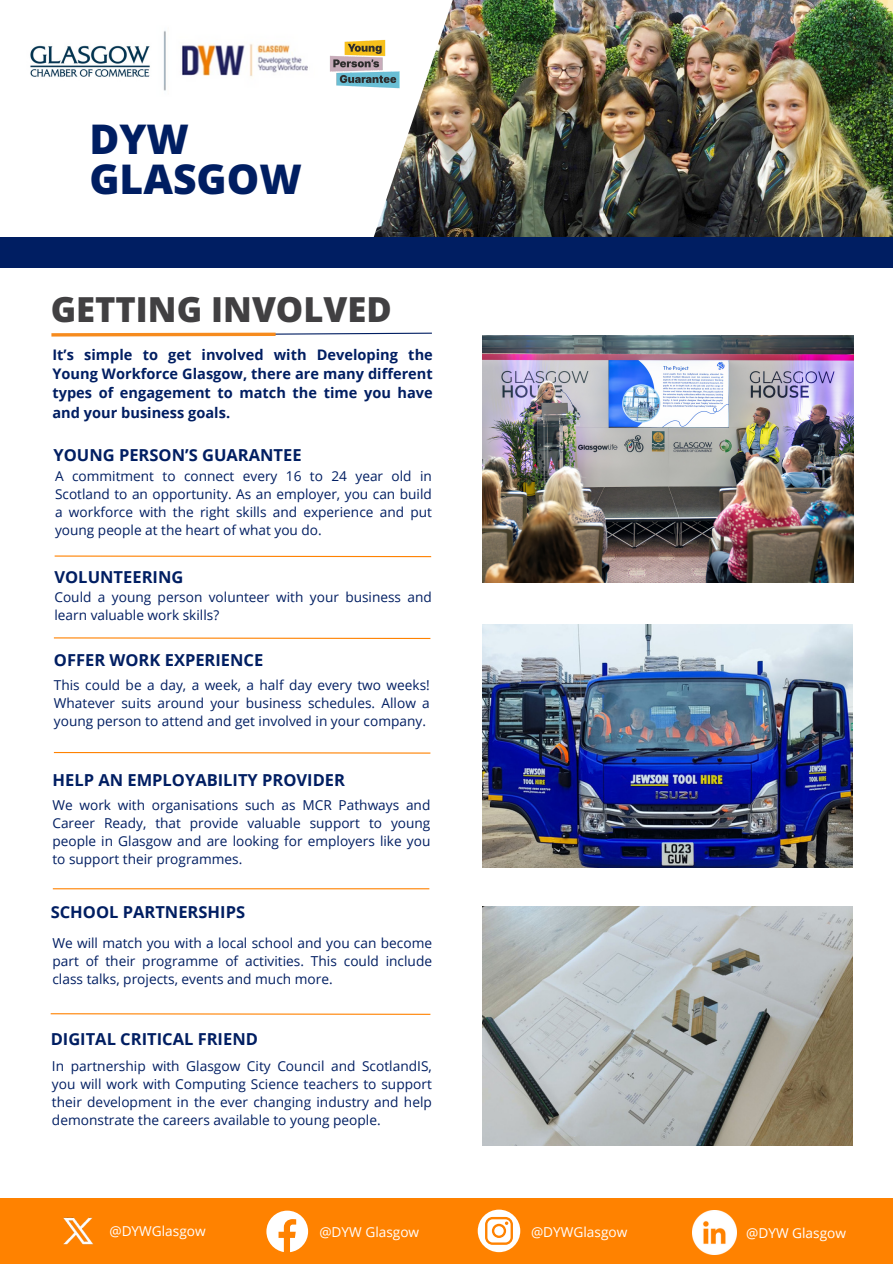
<style>
.page{position:relative;width:893px;height:1264px;background:#fff}
.page>*{position:absolute;margin:0;border:0;box-sizing:border-box;transform-origin:0 0}
.t1{font:800 40.8px/39.3px "Open Sans";color:#001e62}
.t2{font:800 34.5px "Open Sans";color:#414042}
.t3{font:700 16.5px "Open Sans";color:#001e62}
.t4{font:700 14.55px/19.2px "Open Sans";color:#001e62;text-align:justify}
.t5{font:13.65px/18px "Open Sans";color:#001e62;text-align:justify}
.t6{font:13.65px "Open Sans";color:#fff}
</style>
<div class="page">
<div style="left:0;top:1197px;width:892px;height:66px;background:#ff8200"></div>
<svg style="left:51px;top:332px;width:381px;height:5px"></svg>
<hr style="left:53px;top:888px;width:376px;height:1px;background:#ff8200">
<img style="left:163px;top:30px;width:145px;height:61px">
<img style="left:30px;top:45px;width:120px;height:32px">
<svg style="left:266px;top:1210px;width:42px;height:42px"></svg>
<svg style="left:477px;top:1209px;width:43px;height:43px"></svg>
<svg style="left:54px;top:555px;width:378px;height:2px"></svg>
<svg style="left:53px;top:752px;width:378px;height:2px"></svg>
<img style="left:373px;top:0;width:519px;height:237px">
<div style="left:0;top:237px;width:892px;height:31px;background:#001e62"></div>
<img style="left:330px;top:35px;width:72px;height:61px">
<svg style="left:53px;top:637px;width:378px;height:2px"></svg>
<img style="left:692px;top:1210px;width:44px;height:44px">
<img style="left:483px;top:336px;width:370px;height:246px">
<img style="left:482px;top:624px;width:370px;height:243px">
<img style="left:482px;top:906px;width:370px;height:239px">
<svg style="left:50px;top:1013px;width:381px;height:2px"></svg>
<img style="left:63px;top:1217px;width:31px;height:28px">
<p class="t1" style="left:89px;top:119px;width:214px">DYW<br>GLASGOW</p>
<p class="t2" style="left:51px;top:285px;width:342px">GETTING INVOLVED</p>
<p class="t4" style="left:52px;top:345px;width:382px">It’s simple to get involved with Developing the Young Workforce Glasgow, there are many different types of engagement to match the time you have and your business goals.</p>
<p class="t3" style="left:53px;top:443px;width:249px">YOUNG PERSON’S GUARANTEE</p>
<p class="t5" style="left:55px;top:467px;width:378px">A commitment to connect every 16 to 24 year old in Scotland to an opportunity. As an employer, you can build a workforce with the right skills and experience and put young people at the heart of what you do.</p>
<p class="t3" style="left:54px;top:565px;width:130px">VOLUNTEERING</p>
<p class="t5" style="left:54px;top:587px;width:379px">Could a young person volunteer with your business and learn valuable work skills?</p>
<p class="t3" style="left:54px;top:648px;width:211px">OFFER WORK EXPERIENCE</p>
<p class="t5" style="left:54px;top:675px;width:377px">This could be a day, a week, a half day every two weeks!<br>Whatever suits around your business schedules. Allow a young person to attend and get involved in your company.</p>
<p class="t3" style="left:52px;top:768px;width:294px">HELP AN EMPLOYABILITY PROVIDER</p>
<p class="t5" style="left:52px;top:795px;width:379px">We work with organisations such as MCR Pathways and Career Ready, that provide valuable support to young people in Glasgow and are looking for employers like you to support their programmes.</p>
<p class="t3" style="left:51px;top:899px;width:196px">SCHOOL PARTNERSHIPS</p>
<p class="t5" style="left:52px;top:933px;width:381px">We will match you with a local school and you can become part of their programme of activities. This could include class talks, projects, events and much more.</p>
<p class="t3" style="left:51px;top:1027px;width:209px">DIGITAL CRITICAL FRIEND</p>
<p class="t5" style="left:52px;top:1056px;width:381px">In partnership with Glasgow City Council and ScotlandIS, you will work with Computing Science teachers to support their development in the ever changing industry and help demonstrate the careers available to young people.</p>
<p class="t6" style="left:109px;top:1221px;width:98px">@DYWGlasgow</p>
<p class="t6" style="left:319px;top:1221px;width:101px">@DYW Glasgow</p>
<p class="t6" style="left:531px;top:1221px;width:98px">@DYWGlasgow</p>
<p class="t6" style="left:746px;top:1222px;width:101px">@DYW Glasgow</p>
</div>
